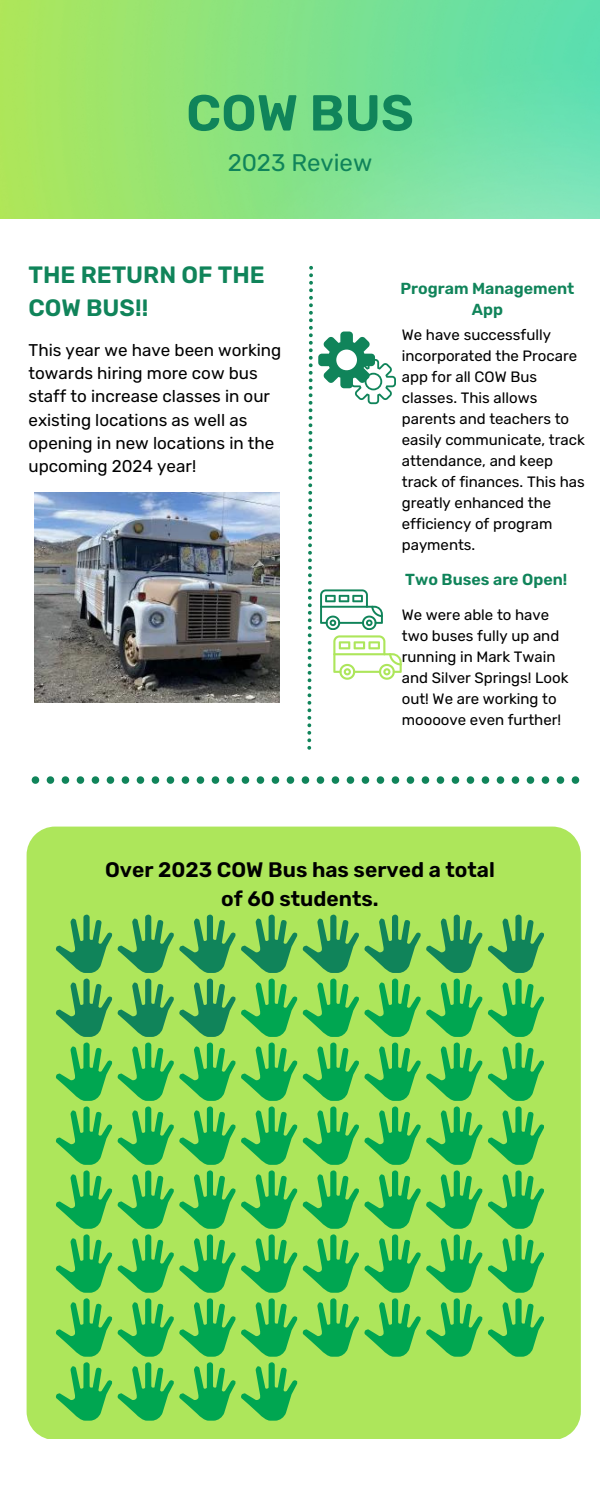
<style>
.page{position:relative;width:600px;height:1500px;background:#fff}
.page>*{position:absolute;margin:0;border:0;box-sizing:border-box;transform-origin:0 0}
.t1{font:600 50.5px "Rubik";color:#10845a}
.t2{font:24px "Rubik";color:#10845a}
.t3{font:600 23.7px/33px "Rubik";color:#10845a}
.t4{font:600 21px/29.2px "Rubik";color:#000;text-align:center}
.t5{font:17px/23.2px "Rubik";color:#000}
.t6{font:600 16px/21.8px "Rubik";color:#10845a;text-align:center}
.t7{font:15px/21px "Rubik";color:#000}
</style>
<div class="page">
<img style="left:0;top:0;width:600px;height:219px">
<svg style="left:32px;top:776px;width:547px;height:8px"></svg>
<svg style="left:27px;top:827px;width:554px;height:612px;background:#83d559"></svg>
<img style="left:34px;top:493px;width:245px;height:210px">
<svg style="left:56px;top:915px;width:299px;height:58px;background:#68bb5a"></svg>
<svg style="left:241px;top:979px;width:299px;height:58px;background:#61ca56"></svg>
<svg style="left:307px;top:266px;width:95px;height:484px"></svg>
<h6 class="t1" style="left:186px;top:83px;width:229px">COW BUS</h6>
<p class="t2" style="left:228px;top:149px;width:146px">2023 Review</p>
<h3 class="t3" style="left:29px;top:258px;width:238px">THE RETURN OF THE<br>COW BUS!!</h3>
<h5 class="t5" style="left:29px;top:338px;width:254px">This year we have been working towards hiring more cow bus staff to increase classes in our existing locations as well as opening in new locations in the upcoming 2024 year!</h5>
<p class="t6" style="left:401px;top:277px;width:175px">Program Management<br>App</p>
<p class="t7" style="left:402px;top:324px;width:185px">We have successfully incorporated the Procare app for all COW Bus classes. This allows parents and teachers to easily communicate, track attendance, and keep track of finances. This has greatly enhanced the efficiency of program payments.</p>
<h2 class="t6" style="left:405px;top:568px;width:164px">Two Buses are Open!</h2>
<p class="t7" style="left:402px;top:604px;width:168px">We were able to have two buses fully up and running in Mark Twain and Silver Springs! Look out! We are working to moooove even further!</p>
<p class="t4" style="left:105px;top:855px;width:391px">Over 2023 COW Bus has served a total of 60 students.</p>
</div>
